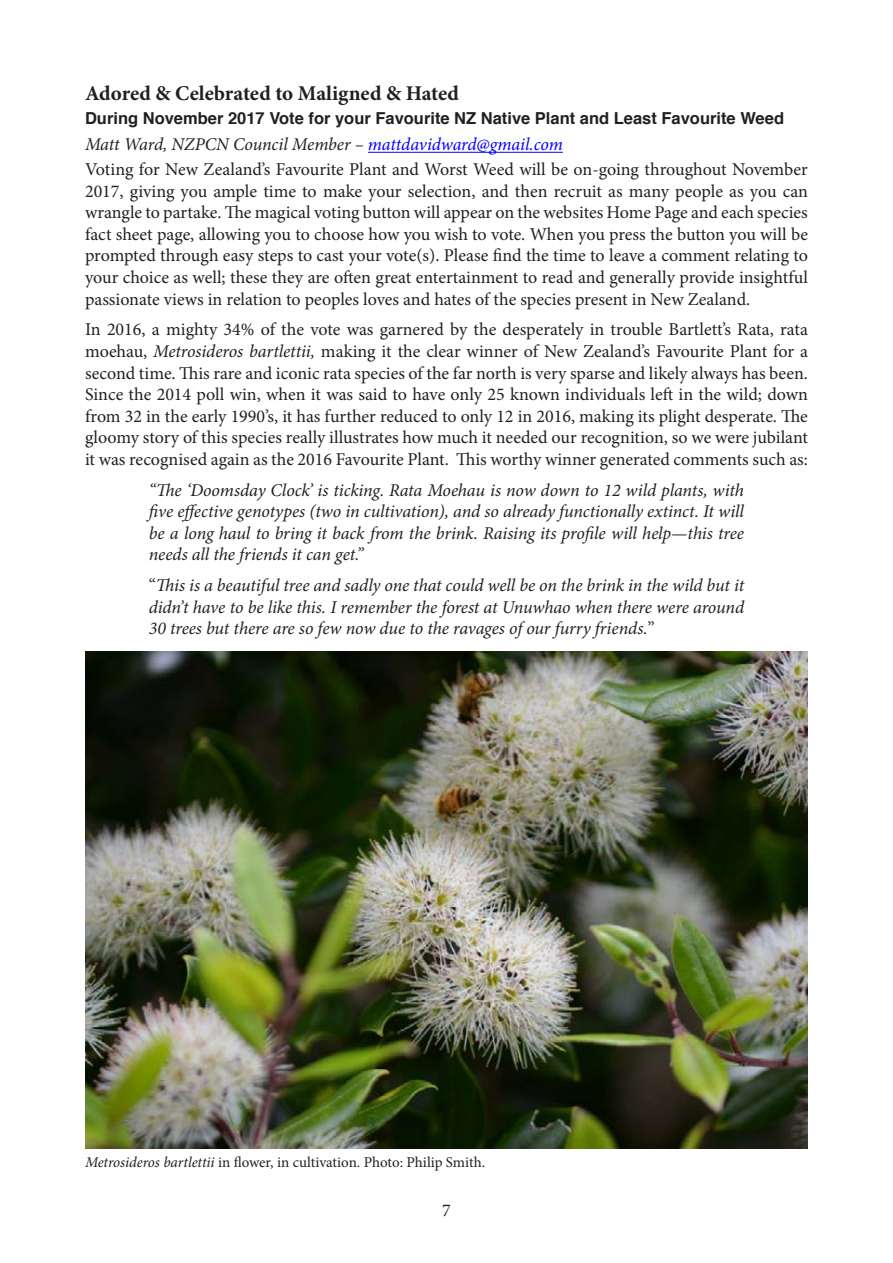
<style>
.page{position:relative;width:893px;height:1263px;background:#fff}
.page>*{position:absolute;margin:0;border:0;box-sizing:border-box;transform-origin:0 0}
.Heading_1_Newsletter{font:700 21px "Minion Pro";color:#231f20}
.Normal_Newsletter_bo{font:18px/21.6px "Minion Pro";color:#231f20;text-align:justify}
.Quotation{font:italic 18px/21.6px "Minion Pro";letter-spacing:-.005em;color:#231f20;text-align:justify}
.Normal_Newsletter_bo-2{font:italic 18px/21.6px "Minion Pro";letter-spacing:-.01em;color:#231f20;text-align:justify}
.Author_source{font:italic 18px "Minion Pro";letter-spacing:-.005em;color:#231f20}
.Heading_2{font:700 16.5px "Helvetica";color:#231f20}
.t1{font:15px "Minion Pro";color:#231f20}
.s1{color:#0600ff}
.s2{font-style:italic}
.s3{font-style:normal}
</style>
<div class="page">
<hr style="left:368px;top:152px;width:195px;height:1px;background:#0600ff">
<img style="left:85px;top:652px;width:723px;height:497px">
<p class="Heading_1_Newsletter" style="left:85px;top:79px;width:375px">Adored &amp; Celebrated to Maligned &amp; Hated</p>
<p class="Heading_2" style="left:85px;top:105px;width:700px">During November 2017 Vote for your Favourite NZ Native Plant and Least Favourite Weed</p>
<p class="Author_source" style="left:85px;top:132px;width:479px">Matt Ward, NZPCN Council Member – <span class="s1">mattdavidward@gmail.com</span></p>
<p class="Normal_Newsletter_bo" style="left:85px;top:159px;width:724px">Voting for New Zealand’s Favourite Plant and Worst Weed will be on-going throughout November 2017, giving you ample time to make your selection, and then recruit as many people as you can wrangle to partake. The magical voting button will appear on the websites Home Page and each species fact sheet page, allowing you to choose how you wish to vote. When you press the button you will be prompted through easy steps to cast your vote(s). Please find the time to leave a comment relating to your choice as well; these they are often great entertainment to read and generally provide insightful passionate views in relation to peoples loves and hates of the species present in New Zealand.</p>
<p class="Normal_Newsletter_bo" style="left:85px;top:319px;width:724px">In 2016, a mighty 34% of the vote was garnered by the desperately in trouble Bartlett’s Rata, rata moehau, <span class="s2">Metrosideros bartlettii,</span> making it the clear winner of New Zealand’s Favourite Plant for a second time. This rare and iconic rata species of the far north is very sparse and likely always has been.<br>Since the 2014 poll win, when it was said to have only 25 known individuals left in the wild; down from 32 in the early 1990’s, it has further reduced to only 12 in 2016, making its plight desperate. The gloomy story of this species really illustrates how much it needed our recognition, so we were jubilant it was recognised again as the 2016 Favourite Plant. This worthy winner generated comments such as:</p>
<p class="Quotation" style="left:149px;top:479px;width:597px">“The ‘Doomsday Clock’ is ticking. Rata Moehau is now down to 12 wild plants, with five effective genotypes (two in cultivation), and so already functionally extinct. It will be a long haul to bring it back from the brink. Raising its profile will help—this tree needs all the friends it can get.”</p>
<p class="Normal_Newsletter_bo-2" style="left:149px;top:574px;width:597px"><span class="s3">“</span>This is a beautiful tree and sadly one that could well be on the brink in the wild but it didn’t have to be like this. I remember the forest at Unuwhao when there were around 30 trees but there are so few now due to the ravages of our furry friends.<span class="s3">”</span></p>
<p class="t1" style="left:85px;top:1152px;width:402px"><span class="s2">Metrosideros bartlettii</span> in flower, in cultivation. Photo: Philip Smith.</p>
<p class="Normal_Newsletter_bo" style="left:442px;top:1199px;width:10px">7</p>
</div>
